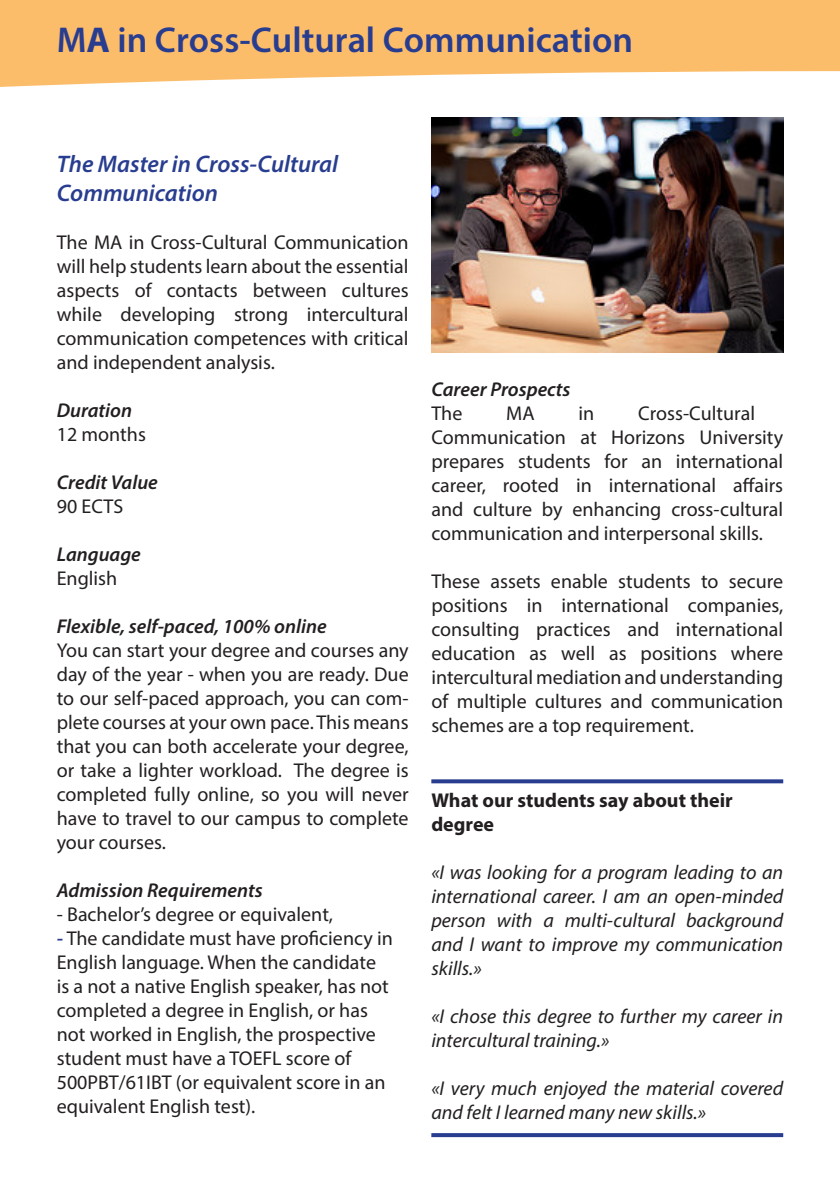
<style>
.page{position:relative;width:840px;height:1191px;background:#fff}
.page>*{position:absolute;margin:0;border:0;box-sizing:border-box;transform-origin:0 0}
.t1{font:600 36px "Myriad Pro";color:#283d8f}
.t2{font:italic 600 24px/28.8px "Myriad Pro";color:#283d8f}
.t3{font:20px/24px "Myriad Pro";color:#231f20;text-align:justify}
.t4{font:italic 20px/24px "Myriad Pro";color:#231f20}
.t5{font:italic 600 20px/24px "Myriad Pro";color:#231f20}
.t6{font:700 20px/24px "Myriad Pro";color:#231f20}
.s1{font-weight:700}
.s2{font-weight:600;font-style:italic;color:#283d8f}
.s3{font-weight:400;font-style:normal}
</style>
<div class="page">
<svg style="left:0;top:0;width:839px;height:87px;background:#fcc47c"></svg>
<svg style="left:431px;top:779px;width:351px;height:4px"></svg>
<svg style="left:431px;top:1133px;width:351px;height:4px"></svg>
<img style="left:431px;top:118px;width:351px;height:234px">
<p class="t1" style="left:57px;top:17px;width:577px">M<span class="s1">A</span> in Cross-Cultural Communication</p>
<p class="t2" style="left:57px;top:149px;width:283px">The Master in Cross-Cultural<br>Communication</p>
<p class="t3" style="left:57px;top:230px;width:353px">The MA in Cross-Cultural Communication will help students learn about the essential aspects of contacts between cultures while developing strong intercultural communication competences with critical and independent analysis.</p>
<p class="t5" style="left:57px;top:398px;width:77px">Duration</p>
<p class="t3" style="left:57px;top:422px;width:91px">12 months</p>
<p class="t5" style="left:57px;top:470px;width:103px">Credit Value</p>
<p class="t3" style="left:57px;top:494px;width:68px">90 ECTS</p>
<p class="t5" style="left:57px;top:542px;width:86px">Language</p>
<p class="t3" style="left:57px;top:566px;width:62px">English</p>
<p class="t5" style="left:57px;top:614px;width:271px">Flexible, self-paced, 100% online</p>
<p class="t3" style="left:57px;top:638px;width:353px">You can start your degree and courses any day of the year - when you are ready. Due to our self-paced approach, you can com&shy;plete courses at your own pace. This means that you can both accelerate your degree, or take a lighter workload. The degree is completed fully online, so you will never have to travel to our campus to complete your courses.</p>
<p class="t5" style="left:57px;top:878px;width:207px">Admission Requirements</p>
<p class="t3" style="left:57px;top:902px;width:277px">- Bachelor’s degree or equivalent,</p>
<p class="t3" style="left:57px;top:926px;width:337px;text-align:left"><span class="s2">-</span> The candidate must have proficiency in English language. When the candidate is a not a native English speaker, has not completed a degree in English, or has not worked in English, the prospective student must have a TOEFL score of 500PBT/61IBT (or equivalent score in an equivalent English test).</p>
<p class="t5" style="left:431px;top:376px;width:141px">Career Prospects<br><span class="s3">The</span></p>
<p class="t3" style="left:431px;top:401px;width:353px;text-align:left;text-indent:206px">Cross-Cultural Communication at Horizons University prepares students for an international career, rooted in international affairs and culture by enhancing cross-cultural communication and interpersonal skills.</p>
<p class="t3" style="left:431px;top:569px;width:353px">These assets enable students to secure positions in international companies, consulting practices and international education as well as positions where intercultural mediation and understanding of multiple cultures and communication schemes are a top requirement.</p>
<p class="t3" style="left:506px;top:401px;width:30px">MA</p>
<p class="t3" style="left:578px;top:401px;width:17px">in</p>
<p class="t6" style="left:431px;top:787px;width:303px">What our students say about their degree</p>
<p class="t4" style="left:431px;top:860px;width:353px;text-align:justify">«I was looking for a program leading to an international career. I am an open-minded person with a multi-cultural background and I want to improve my communication skills.»</p>
<p class="t4" style="left:431px;top:1004px;width:353px">«I chose this degree to further my career in intercultural training.»</p>
<p class="t4" style="left:431px;top:1076px;width:353px">«I very much enjoyed the material covered and felt I learned many new skills.»</p>
</div>
